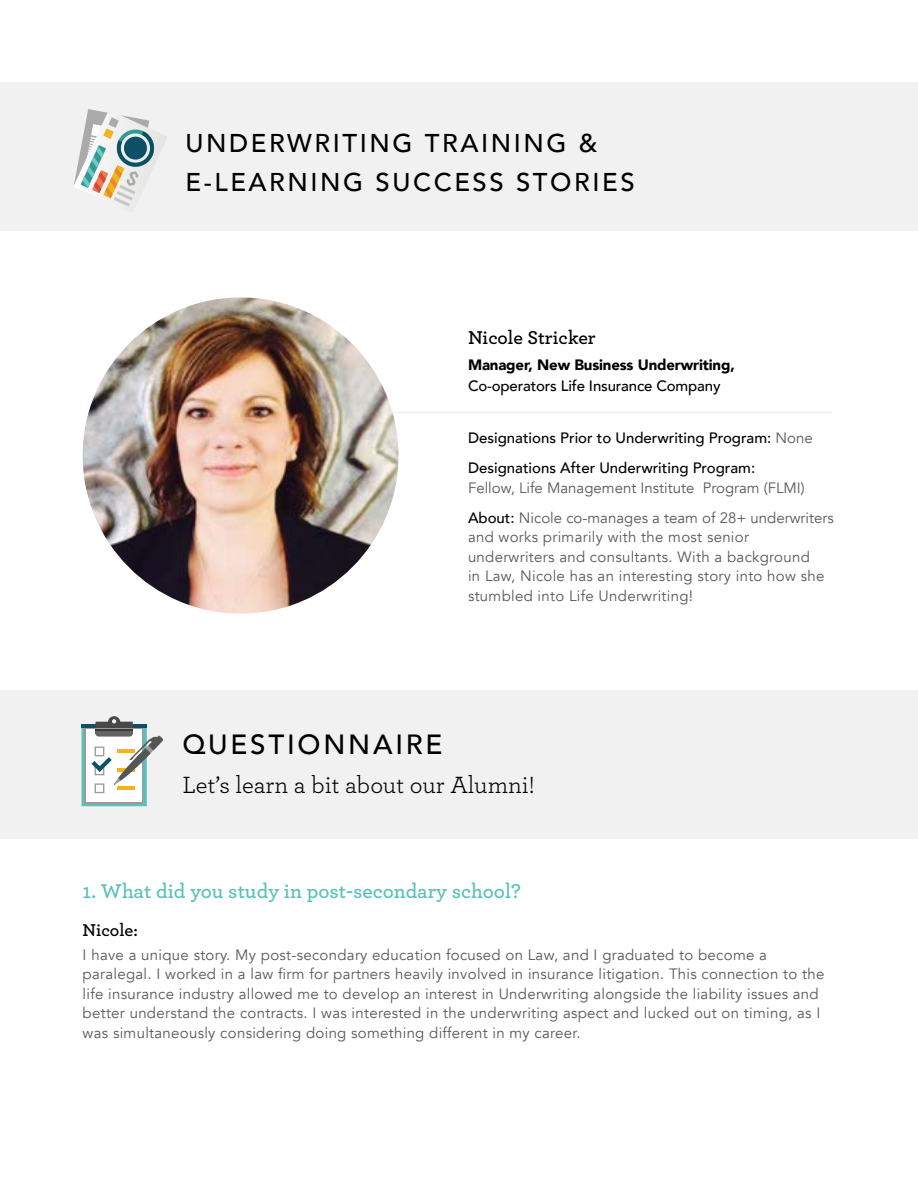
<style>
.page{position:relative;width:918px;height:1188px;background:#fff}
.page>*{position:absolute;margin:0;border:0;box-sizing:border-box;transform-origin:0 0}
.t1{font:500 27.75px "Avenir";letter-spacing:.1em;color:#000}
.t2{font:500 25.65px/39px "Avenir";letter-spacing:.1em;color:#000}
.t3{font:24.6px "Archer";color:#000}
.t4{font:600 21px "Archer";color:#5ac1ba}
.t5{font:600 19.5px "Archer";color:#000}
.t6{font:600 18px "Archer";color:#000}
.t7{font:15px/19.5px "Avenir";letter-spacing:.02em;color:#58595b}
.t8{font:500 15px/30px "Avenir";color:#000}
.t9{font:15px/30px "Avenir";color:#58595b}
.t10{font:900 15px "Avenir";letter-spacing:-.01em;color:#000}
.s1{font-weight:400;color:#58595b}
.s2{font-weight:500;color:#000}
</style>
<div class="page">
<div style="left:0;top:82px;width:918px;height:149px;background:#f2f1f1"></div>
<hr style="left:238px;top:412px;width:594px;height:1px;background:#f2f1f1">
<img style="left:83px;top:297px;width:315px;height:317px;border-radius:158px">
<svg style="left:74px;top:109px;width:93px;height:98px"></svg>
<div style="left:0;top:690px;width:918px;height:148px;background:#f2f1f1"></div>
<svg style="left:81px;top:716px;width:82px;height:90px"></svg>
<h2 class="t2" style="left:185px;top:122px;width:451px">UNDERWRITING TRAINING &amp;<br>E-LEARNING SUCCESS STORIES</h2>
<h3 class="t5" style="left:468px;top:323px;width:129px">Nicole Stricker</h3>
<p class="t10" style="left:468px;top:352px;width:268px">Manager, New Business Underwriting,</p>
<p class="t8" style="left:468px;top:370px;width:254px">Co-operators Life Insurance Company</p>
<p class="t8" style="left:468px;top:422px;width:346px">Designations Prior to Underwriting Program: <span class="s1">None<br></span>Designations After Underwriting Program:</p>
<p class="t9" style="left:468px;top:473px;width:367px">Fellow, Life Management Institute Program (FLMI)<br><span class="s2">About:</span> Nicole co-manages a team of 28+ underwriters</p>
<p class="t7" style="left:468px;top:528px;width:358px">and works primarily with the most senior underwriters and consultants. With a background in Law, Nicole has an interesting story into how she stumbled into Life Underwriting!</p>
<h1 class="t1" style="left:182px;top:721px;width:262px">QUESTIONNAIRE</h1>
<h3 class="t3" style="left:182px;top:768px;width:354px">Let’s learn a bit about our Alumni!</h3>
<h3 class="t4" style="left:83px;top:876px;width:440px">1. What did you study in post-secondary school?</h3>
<p class="t6" style="left:83px;top:916px;width:57px">Nicole:</p>
<p class="t7" style="left:83px;top:945px;width:743px">I have a unique story. My post-secondary education focused on Law, and I graduated to become a paralegal. I worked in a law firm for partners heavily involved in insurance litigation. This connection to the life insurance industry allowed me to develop an interest in Underwriting alongside the liability issues and better understand the contracts. I was interested in the underwriting aspect and lucked out on timing, as I was simultaneously considering doing something different in my career.</p>
</div>
